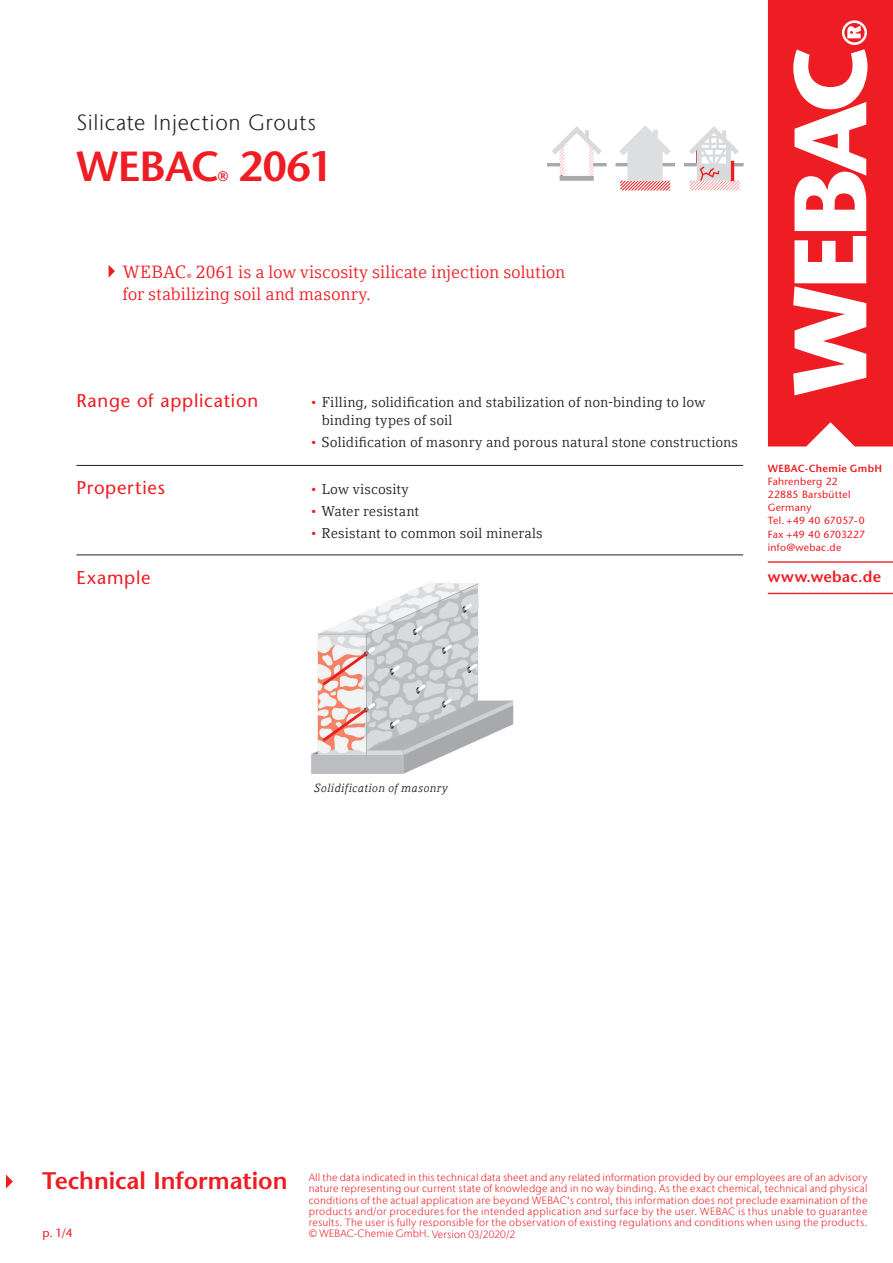
<style>
.page{position:relative;width:893px;height:1263px;background:#fff}
.page>*{position:absolute;margin:0;border:0;box-sizing:border-box;transform-origin:0 0}
.t1{font:600 42px "Stone Sans";letter-spacing:-.02em;color:#ee1d23}
.t2{font:600 24px "Stone Sans";letter-spacing:-.005em;color:#ee1d23}
.t3{font:300 21.9px "Stone Sans IIITC Com";letter-spacing:.03em;color:#231f20}
.t4{font:18.45px "Stone Sans";letter-spacing:.04em;color:#ee1d23}
.t5{font:17.7px/22.6px "Compatil Letter LT Com";letter-spacing:-.005em;color:#ee1d23}
.t6{font:600 15.45px "Stone Sans";letter-spacing:.02em;color:#ee1d23}
.t7{font:14.25px/18.5px "Compatil Letter LT Com";letter-spacing:.005em;color:#231f20}
.t8{font:600 13.8px "Stone Sans";color:#ee1d23}
.t9{font:12px "Stone Sans";color:#ee1d23}
.t10{font:italic 11.7px "Compatil Letter LT Com";letter-spacing:.03em;color:#231f20}
.t11{font:300 10.5px/11.2px "Stone Sans IIITC Com";letter-spacing:.02em;color:#ee1d23;text-align:justify}
.t12{font:10.35px/13.2px "Stone Sans";letter-spacing:.025em;color:#ee1d23}
.t13{font:600 10.35px "Stone Sans";letter-spacing:.025em;color:#ee1d23}
.t14{font:italic 5.85px "Compatil Letter LT Com";color:#ee1d23}
.s1{color:#ee1d23}
</style>
<div class="page">
<img style="left:311px;top:582px;width:203px;height:192px">
<svg style="left:109px;top:265px;width:6px;height:13px"></svg>
<svg style="left:547px;top:126px;width:59px;height:55px"></svg>
<svg style="left:616px;top:126px;width:59px;height:65px"></svg>
<svg style="left:685px;top:126px;width:58px;height:64px"></svg>
<hr style="left:76px;top:465px;width:667px;height:1px;background:#231f20">
<hr style="left:76px;top:555px;width:667px;height:1px;background:#231f20">
<svg style="left:6px;top:1174px;width:7px;height:14px"></svg>
<hr style="left:768px;top:593px;width:125px;height:1px;background:#ee1d23">
<hr style="left:768px;top:561px;width:125px;height:2px;background:#ee1d23">
<svg style="left:768px;top:0;width:125px;height:446px;fill:#ee1d23"></svg>
<h3 class="t3" style="left:76px;top:109px;width:241px">Silicate Injection Grouts</h3>
<h1 class="t1" style="left:76px;top:141px;width:145px">WEBAC</h1>
<h1 class="t1" style="left:239px;top:141px;width:96px">2061</h1>
<h3 class="t8" style="left:218px;top:168px;width:12px">®</h3>
<h3 class="t5" style="left:123px;top:260px;width:444px;text-indent:73px">2061 is a low viscosity silicate injection solution for stabilizing soil and masonry.</h3>
<h3 class="t5" style="left:123px;top:260px;width:65px">WEBAC</h3>
<p class="t14" style="left:187px;top:272px;width:6px">®</p>
<h3 class="t4" style="left:76px;top:389px;width:183px">Range of application</h3>
<h3 class="t7" style="left:322px;top:393px;width:385px;text-indent:-12px"><span class="s1">•</span> Filling, solidification and stabilization of non-binding to low binding types of soil</h3>
<h3 class="t7" style="left:310px;top:433px;width:430px"><span class="s1">•</span> Solidification of masonry and porous natural stone constructions</h3>
<h3 class="t4" style="left:76px;top:477px;width:90px">Properties</h3>
<h3 class="t7" style="left:310px;top:480px;width:101px"><span class="s1">•</span> Low viscosity</h3>
<h3 class="t7" style="left:310px;top:502px;width:111px"><span class="s1">•</span> Water resistant</h3>
<h3 class="t7" style="left:310px;top:524px;width:234px"><span class="s1">•</span> Resistant to common soil minerals</h3>
<h3 class="t4" style="left:76px;top:566px;width:76px">Example</h3>
<p class="t13" style="left:768px;top:462px;width:116px">WEBAC-Chemie GmbH</p>
<p class="t12" style="left:768px;top:475px;width:99px">Fahrenberg 22<br>22885 Barsbüttel<br>Germany<br>Tel. +49 40 67057-0<br>Fax +49 40 6703227 info@webac.de</p>
<h3 class="t6" style="left:768px;top:568px;width:115px">www.webac.de</h3>
<p class="t10" style="left:315px;top:781px;width:135px">Solidification of masonry</p>
<h2 class="t2" style="left:42px;top:1166px;width:247px">Technical Information</h2>
<p class="t9" style="left:43px;top:1226px;width:32px">p. 1/4</p>
<p class="t11" style="left:309px;top:1172px;width:560px">All the data indicated in this technical data sheet and any related information provided by our employees are of an advisory nature representing our current state of knowledge and in no way binding. As the exact chemical, technical and physical conditions of the actual application are beyond WEBAC‘s control, this information does not preclude examination of the products and/or procedures for the intended application and surface by the user. WEBAC is thus unable to guarantee results. The user is fully responsible for the observation of existing regulations and conditions when using the products. © WEBAC-Chemie GmbH. Version 03/2020/2</p>
</div>
